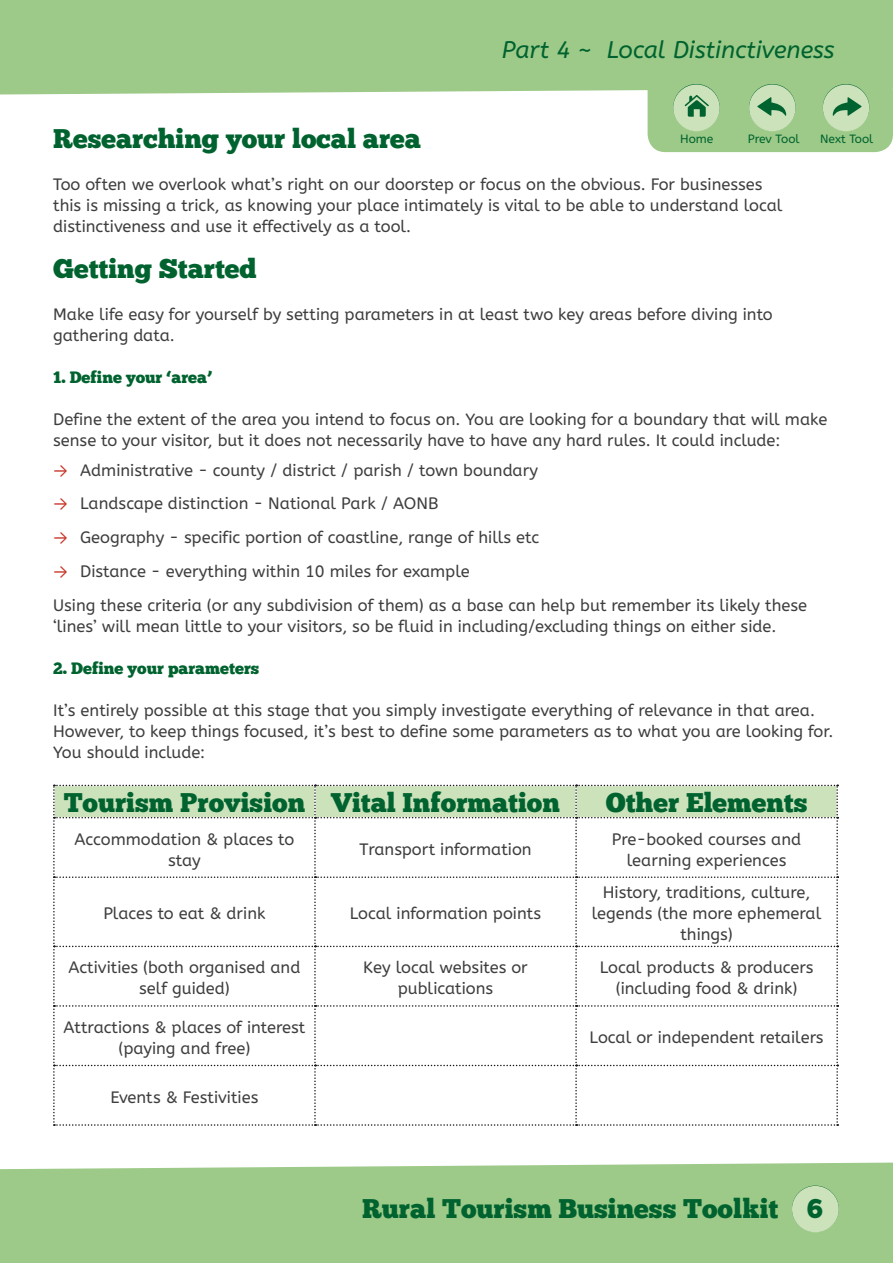
<style>
.page{position:relative;width:893px;height:1263px;background:#fff}
.page>*{position:absolute;margin:0;border:0;box-sizing:border-box;transform-origin:0 0}
.t1{font:27px "Chunk Five";color:#00632f}
.t2{font:italic 24px "A Bee Zee";color:#00632f}
.t3{font:16.5px/21px "A Bee Zee";color:#3e3e40;text-align:center}
.t4{font:16.5px "Chunk Five";color:#00632f}
.t5{font:12px "A Bee Zee";color:#00632f}
.s1{font-family:"Calibri";color:#c73023}
</style>
<div class="page">
<div style="left:0;top:0;width:893px;height:94px;background:#9dca88"></div>
<div style="left:0;top:1162px;width:893px;height:101px;background:#9dca88"></div>
<div style="left:792px;top:1186px;width:47px;height:46px;background:#cce2bb;border-radius:50%"></div>
<div style="left:648px;top:73px;width:245px;height:79px;background:#9dca88;border-radius:18px"></div>
<div style="left:823px;top:85px;width:46px;height:46px;background:#cce2bb;border-radius:50%"></div>
<div style="left:749px;top:85px;width:47px;height:46px;background:#cce2bb;border-radius:50%"></div>
<div style="left:673px;top:85px;width:47px;height:46px;background:#cce2bb;border-radius:50%"></div>
<svg style="left:685px;top:95px;width:24px;height:22px"></svg>
<svg style="left:757px;top:97px;width:29px;height:19px"></svg>
<svg style="left:833px;top:97px;width:28px;height:19px"></svg>
<svg style="left:53px;top:785px;width:785px;height:341px"></svg>
<h2 class="t2" style="left:502px;top:36px;width:334px">Part 4 ~ Local Distinctiveness</h2>
<h1 class="t1" style="left:53px;top:122px;width:369px">Researching your local area</h1>
<p class="t3" style="left:53px;top:174px;width:731px;text-align:left">Too often we overlook what’s right on our doorstep or focus on the obvious. For businesses this is missing a trick, as knowing your place intimately is vital to be able to understand local distinctiveness and use it effectively as a tool.</p>
<h1 class="t1" style="left:53px;top:253px;width:205px">Getting Started</h1>
<p class="t3" style="left:53px;top:304px;width:721px;text-align:left">Make life easy for yourself by setting parameters in at least two key areas before diving into gathering data.</p>
<p class="t4" style="left:53px;top:367px;width:161px">1. Define your ‘area’</p>
<p class="t3" style="left:53px;top:409px;width:776px;text-align:left">Define the extent of the area you intend to focus on. You are looking for a boundary that will make sense to your visitor, but it does not necessarily have to have any hard rules. It could include:</p>
<p class="t3" style="left:53px;top:460px;width:486px"><span class="s1">→</span> Administrative - county / district / parish / town boundary</p>
<p class="t3" style="left:53px;top:493px;width:387px"><span class="s1">→</span> Landscape distinction - National Park / AONB</p>
<p class="t3" style="left:53px;top:527px;width:488px"><span class="s1">→</span> Geography - specific portion of coastline, range of hills etc</p>
<p class="t3" style="left:53px;top:555px;width:755px;line-height:33.8px;text-align:left"><span class="s1">→</span> Distance - everything within 10 miles for example<br>Using these criteria (or any subdivision of them) as a base can help but remember its likely these</p>
<p class="t3" style="left:53px;top:616px;width:725px">‘lines’ will mean little to your visitors, so be fluid in including/excluding things on either side.</p>
<p class="t4" style="left:53px;top:658px;width:208px">2. Define your parameters</p>
<p class="t3" style="left:53px;top:700px;width:782px;text-align:left">It’s entirely possible at this stage that you simply investigate everything of relevance in that area.<br>However, to keep things focused, it’s best to define some parameters as to what you are looking for.<br>You should include:</p>
<h1 class="t1" style="left:64px;top:786px;width:498px">Tourism Provision Vital Information</h1>
<h1 class="t1" style="left:606px;top:786px;width:203px">Other Elements</h1>
<p class="t3" style="left:75px;top:829px;width:221px">Accommodation &amp; places to stay</p>
<p class="t3" style="left:359px;top:839px;width:174px">Transport information</p>
<p class="t3" style="left:612px;top:829px;width:191px">Pre-booked courses and learning experiences</p>
<p class="t3" style="left:103px;top:903px;width:164px">Places to eat &amp; drink</p>
<p class="t3" style="left:350px;top:903px;width:193px">Local information points</p>
<p class="t5" style="left:680px;top:132px;width:35px">Home</p>
<p class="t5" style="left:748px;top:132px;width:53px">Prev Tool</p>
<p class="t5" style="left:820px;top:132px;width:55px">Next Tool</p>
<p class="t3" style="left:592px;top:882px;width:231px">History, traditions, culture, legends (the more ephemeral things)</p>
<p class="t3" style="left:68px;top:957px;width:234px">Activities (both organised and self guided)</p>
<p class="t3" style="left:363px;top:957px;width:166px">Key local websites or publications</p>
<p class="t3" style="left:600px;top:957px;width:215px">Local products &amp; producers (including food &amp; drink)</p>
<p class="t3" style="left:63px;top:1017px;width:243px">Attractions &amp; places of interest (paying and free)</p>
<p class="t3" style="left:590px;top:1027px;width:235px">Local or independent retailers</p>
<p class="t3" style="left:110px;top:1087px;width:150px">Events &amp; Festivities</p>
<h1 class="t1" style="left:362px;top:1192px;width:418px">Rural Tourism Business Toolkit</h1>
<h1 class="t1" style="left:807px;top:1192px;width:17px">6</h1>
</div>
